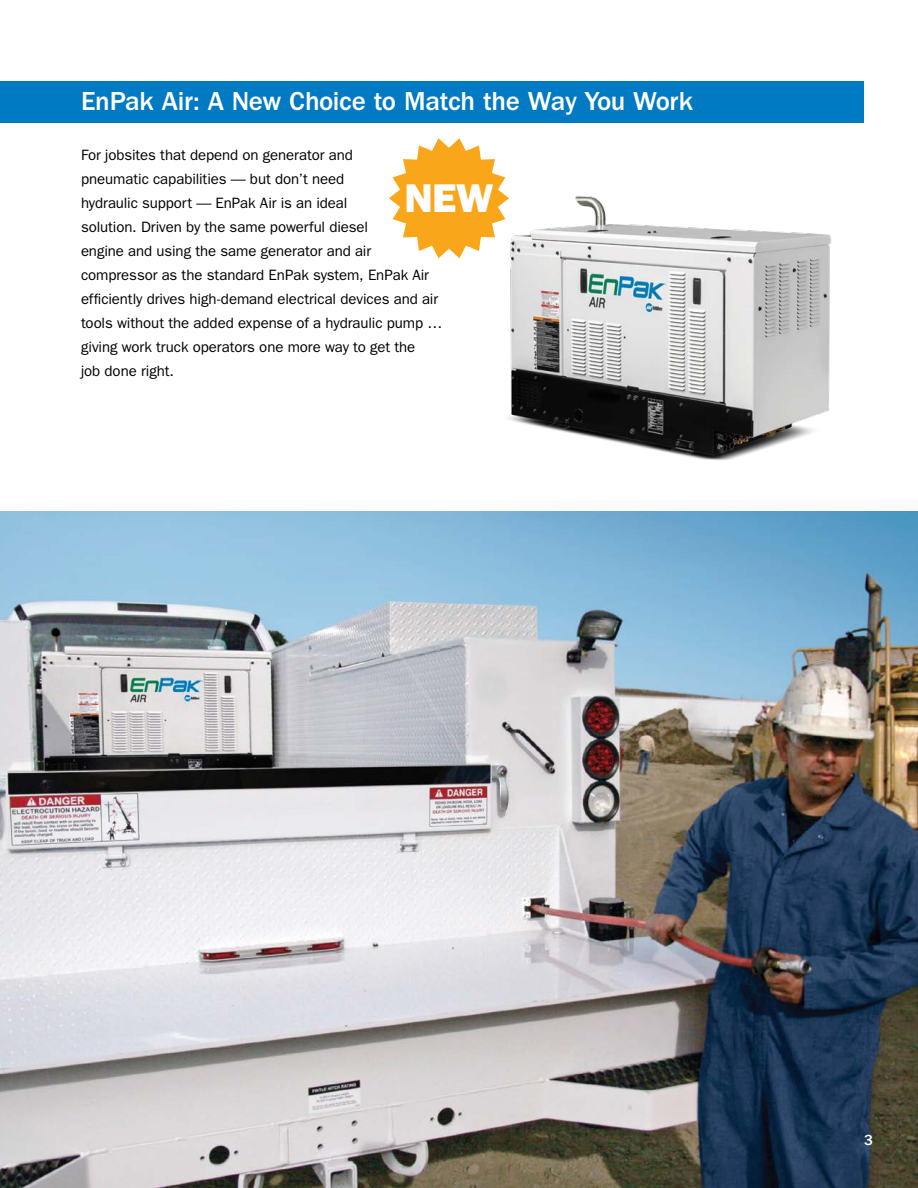
<style>
.page{position:relative;width:918px;height:1188px;background:#fff}
.page>*{position:absolute;margin:0;border:0;box-sizing:border-box;transform-origin:0 0}
.t1{font:40.35px "ITC Franklin Gothic Std Hvy";color:#fff}
.t2{font:500 27px "ITC Franklin Gothic Std";letter-spacing:-.015em;color:#fff}
.t3{font:15px/24px "ITC Franklin Gothic Std";letter-spacing:-.005em;color:#000}
.t4{font:500 15px "Franklin Gothic";color:#fff}
</style>
<div class="page">
<img style="left:0;top:511px;width:918px;height:677px">
<div style="left:1px;top:81px;width:863px;height:42px;background:#007ac2"></div>
<img style="left:508px;top:195px;width:324px;height:266px">
<svg style="left:389px;top:138px;width:120px;height:120px"></svg>
<h2 class="t2" style="left:81px;top:86px;width:614px">EnPak Air: A New Choice to Match the Way You Work</h2>
<p class="t3" style="left:81px;top:143px;width:363px">For jobsites that depend on generator and<br>pneumatic capabilities — but don’t need<br>hydraulic support — EnPak Air is an ideal<br>solution. Driven by the same powerful diesel<br>engine and using the same generator and air compressor as the standard EnPak system, EnPak Air efficiently drives high-demand electrical devices and air tools without the added expense of a hydraulic pump … giving work truck operators one more way to get the<br>job done right.</p>
<h1 class="t1" style="left:405px;top:175px;width:90px">NEW</h1>
<p class="t4" style="left:864px;top:1130px;width:10px">3</p>
</div>
